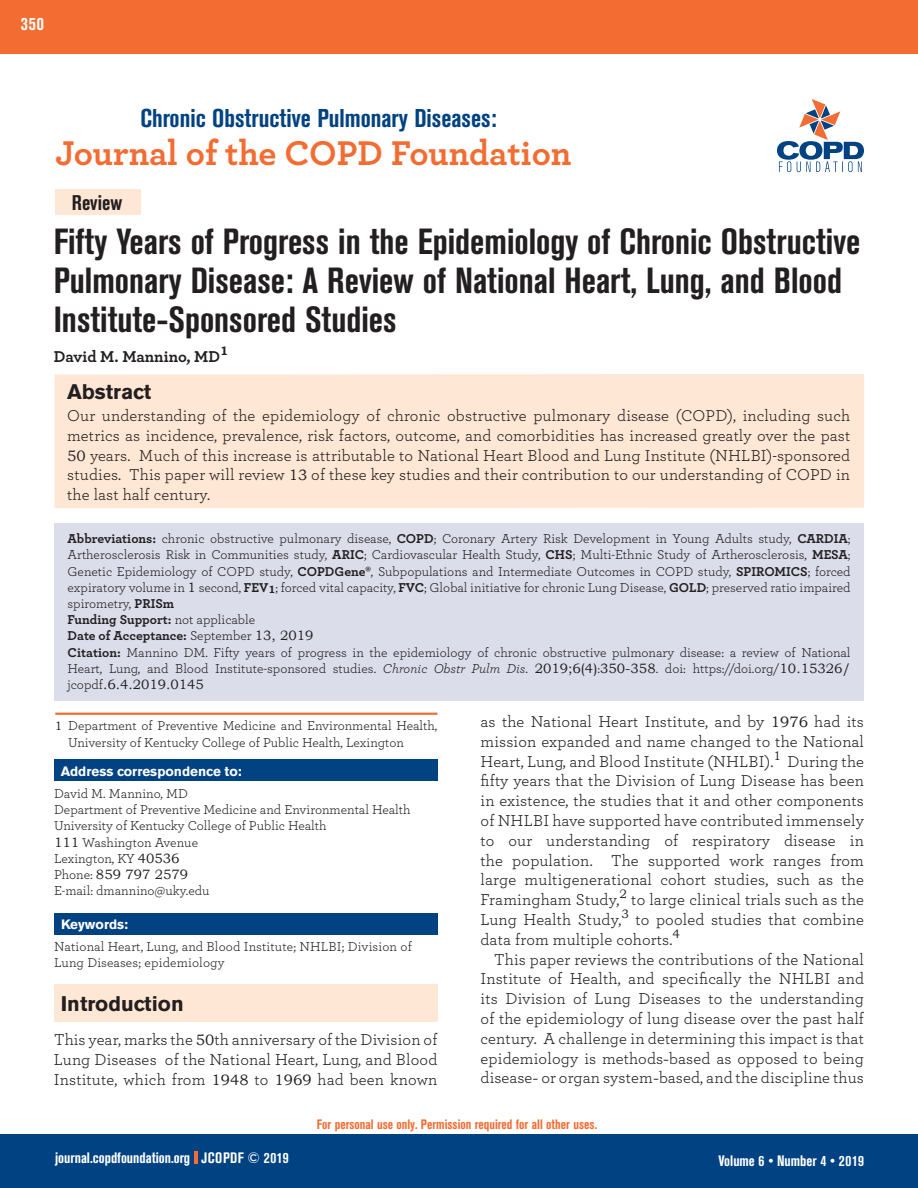
<style>
.page{position:relative;width:918px;height:1188px;background:#fff}
.page>*{position:absolute;margin:0;border:0;box-sizing:border-box;transform-origin:0 0}
.t1{font:700 condensed 36px/39px "Akzidenz Grotesk BE";color:#231f20}
.t2{font:700 36px "Breathe";color:#f36c32}
.t3{font:700 condensed 25.5px "Akzidenz Grotesk BE";color:#004282}
.t4{font:700 21px "Akzidenz Grotesk BE";color:#231f20}
.t5{font:700 condensed 21px "Akzidenz Grotesk BE";color:#231f20}
.t6{font:700 condensed 18px "Akzidenz Grotesk BE";color:#fff}
.t7{font:16.5px/19.8px "Breathe";letter-spacing:.01em;color:#231f20;text-align:justify}
.t8{font:700 16.5px "Breathe";color:#231f20}
.t9{font:700 condensed 15px "Akzidenz Grotesk BE";color:#fff}
.t10{font:13.5px/16.2px "Breathe";color:#231f20}
.t11{font:700 condensed 13.5px "Akzidenz Grotesk BE";color:#f36c32}
.t12{font:13.5px "Bookman Old Style";color:#231f20}
.t13{font:700 13.5px "Akzidenz Grotesk BE";color:#fff}
.s1{font-family:"Bookman Old Style";font-size:15px}
.s2{font-weight:700}
.s3{font-family:"Bookman Old Style"}
.s4{font-style:italic}
.s5{font-family:"Breathe"}
.s6{font-family:"Bookman Old Style";font-size:12px}
</style>
<div class="page">
<div style="left:0;top:1134px;width:918px;height:54px;background:#004282"></div>
<div style="left:0;top:0;width:918px;height:54px;background:#f36c32"></div>
<svg style="left:194px;top:1152px;width:3px;height:12px"></svg>
<svg style="left:777px;top:99px;width:87px;height:73px"></svg>
<div style="left:54px;top:374px;width:810px;height:134px;background:#fee7d4"></div>
<div style="left:54px;top:523px;width:810px;height:178px;background:#dbddeb"></div>
<div style="left:55px;top:189px;width:85px;height:25px;background:#fee7d4"></div>
<div style="left:54px;top:913px;width:383px;height:22px;background:#004282"></div>
<div style="left:54px;top:760px;width:383px;height:21px;background:#004282"></div>
<div style="left:54px;top:985px;width:383px;height:37px;background:#fee7d4"></div>
<hr style="left:55px;top:713px;width:382px;height:2px;background:#f36c32">
<p class="t6" style="left:21px;top:13px;width:25px">350</p>
<h2 class="t3" style="left:140px;top:104px;width:358px">Chronic Obstructive Pulmonary Diseases:</h2>
<h1 class="t2" style="left:55px;top:125px;width:518px">Journal of the COPD Foundation</h1>
<p class="t5" style="left:72px;top:190px;width:52px">Review</p>
<h1 class="t1" style="left:54px;top:223px;width:808px">Fifty Years of Progress in the Epidemiology of Chronic Obstructive<br>Pulmonary Disease: A Review of National Heart, Lung, and Blood<br>Institute-Sponsored Studies</h1>
<p class="t8" style="left:54px;top:344px;width:176px">David M. Mannino, MD<sup>1</sup></p>
<p class="t4" style="left:67px;top:380px;width:85px">Abstract</p>
<p class="t7" style="left:67px;top:405px;width:785px">Our understanding of the epidemiology of chronic obstructive pulmonary disease (COPD), including such metrics as incidence, prevalence, risk factors, outcome, and comorbidities has increased greatly over the past <span class="s1">50</span> years. Much of this increase is attributable to National Heart Blood and Lung Institute (NHLBI)-sponsored studies. This paper will review <span class="s1">13</span> of these key studies and their contribution to our understanding of COPD in the last half century.</p>
<p class="t10" style="left:68px;top:530px;width:785px"><span class="s2">Abbreviations:</span> chronic obstructive pulmonary disease, <span class="s2">COPD</span>; Coronary Artery Risk Development in Young Adults study, <span class="s2">CARDIA</span>; Artherosclerosis Risk in Communities study, <span class="s2">ARIC</span>; Cardiovascular Health Study, <span class="s2">CHS</span>; Multi-Ethnic Study of Artherosclerosis, <span class="s2">MESA</span>; Genetic Epidemiology of COPD study, <span class="s2">COPDGene®</span>, Subpopulations and Intermediate Outcomes in COPD study, <span class="s2">SPIROMICS</span>; forced expiratory volume in <span class="s3">1</span> second, <span class="s2">FEV</span><sub>1</sub>; forced vital capacity, <span class="s2">FVC</span>; Global initiative for chronic Lung Disease, <span class="s2">GOLD</span>; preserved ratio impaired spirometry, <span class="s2">PRISm<br>Funding Support:</span> not applicable<br><span class="s2">Date of Acceptance:</span> September <span class="s3">13, 2019<br></span><span class="s2">Citation:</span> Mannino DM. Fifty years of progress in the epidemiology of chronic obstructive pulmonary disease: a review of National Heart, Lung, and Blood Institute-sponsored studies. <span class="s4">Chronic Obstr Pulm Dis</span>. <span class="s3">2019;6(4)</span>:<span class="s3">350-358</span>. doi: https://doi.org/<span class="s3">10.15326/</span></p>
<p class="t12" style="left:68px;top:676px;width:138px"><span class="s5">jcopdf</span>.6.4.2019.0145</p>
<p class="t10" style="left:68px;top:717px;width:371px;text-indent:-13px"><span class="s6">1</span> Department of Preventive Medicine and Environmental Health,<br>University of Kentucky College of Public Health, Lexington</p>
<p class="t7" style="left:481px;top:711px;width:385px">as the National Heart Institute, and by <span class="s1">1976</span> had its mission expanded and name changed to the National Heart, Lung, and Blood Institute (NHLBI).<sup>1</sup> During the fifty years that the Division of Lung Disease has been in existence, the studies that it and other components of NHLBI have supported have contributed immensely to our understanding of respiratory disease in the population. The supported work ranges from large multigenerational cohort studies, such as the Framingham Study,<sup>2</sup> to large clinical trials such as the Lung Health Study,<sup>3</sup> to pooled studies that combine data from multiple cohorts.<sup>4</sup></p>
<p class="t7" style="left:481px;top:948px;width:385px;text-indent:13px">This paper reviews the contributions of the National Institute of Health, and specifically the NHLBI and its Division of Lung Diseases to the understanding of the epidemiology of lung disease over the past half century. A challenge in determining this impact is that epidemiology is methods<span class="s1">-</span>based as opposed to being disease<span class="s1">-</span> or organ system<span class="s1">-</span>based, and the discipline thus</p>
<p class="t13" style="left:61px;top:763px;width:182px">Address correspondence to:</p>
<p class="t10" style="left:54px;top:785px;width:358px">David M. Mannino, MD<br>Department of Preventive Medicine and Environmental Health University of Kentucky College of Public Health<br><span class="s3">111</span> Washington Avenue<br>Lexington, KY <span class="s3">40536</span></p>
<p class="t12" style="left:54px;top:866px;width:136px"><span class="s5">Phone:</span> 859 797 2579</p>
<p class="t10" style="left:54px;top:882px;width:157px">E-mail: dmannino@uky.edu</p>
<p class="t13" style="left:61px;top:916px;width:69px">Keywords:</p>
<p class="t10" style="left:54px;top:938px;width:359px">National Heart, Lung, and Blood Institute; NHLBI; Division of<br>Lung Diseases; epidemiology</p>
<p class="t4" style="left:61px;top:992px;width:124px">Introduction</p>
<p class="t7" style="left:54px;top:1029px;width:385px">This year, marks the <span class="s1">50</span>th anniversary of the Division of Lung Diseases of the National Heart, Lung, and Blood Institute, which from <span class="s1">1948</span> to <span class="s1">1969</span> had been known</p>
<p class="t11" style="left:317px;top:1117px;width:282px">For personal use only. Permission required for all other uses.</p>
<p class="t9" style="left:55px;top:1149px;width:235px">journal.copdfoundation.org JCOPDF © 2019</p>
<p class="t9" style="left:719px;top:1152px;width:147px">Volume 6 • Number 4 • 2019</p>
</div>
